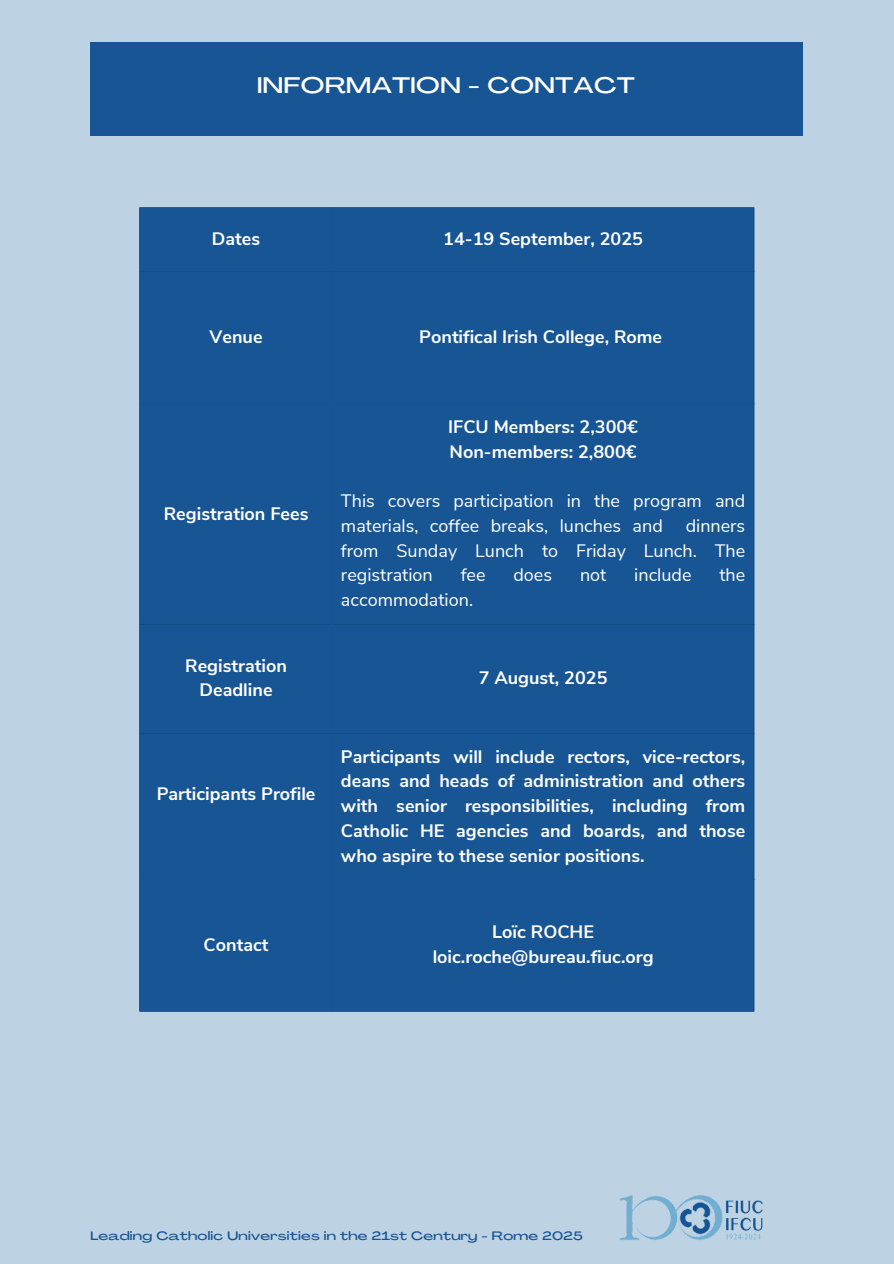
<style>
.page{position:relative;width:894px;height:1264px;background:#fff}
.page>*{position:absolute;margin:0;border:0;box-sizing:border-box;transform-origin:0 0}
.t1{font:500 22.2px "Agrandir Grand";letter-spacing:.025em;color:#fffffe}
.t2{font:700 18px/24.8px "Nunito Sans";color:#fffffe;text-align:center}
.t3{font:18px/24.8px "Nunito Sans";color:#fffffe}
.t4{font:500 12px "Agrandir Grand";letter-spacing:.025em;color:#175595}
</style>
<div class="page">
<div style="left:0;top:0;width:893px;height:1263px;background:#bdd3e4"></div>
<div style="left:140px;top:209px;width:614px;height:802px;background:#175595"></div>
<hr style="left:139px;top:208px;width:1px;height:802px;background:#175595">
<hr style="left:332px;top:208px;width:1px;height:802px;background:#175595">
<hr style="left:753px;top:208px;width:1px;height:802px;background:#175595">
<hr style="left:139px;top:208px;width:614px;height:1px;background:#175595">
<hr style="left:139px;top:271px;width:614px;height:1px;background:#175595">
<hr style="left:139px;top:403px;width:614px;height:1px;background:#175595">
<hr style="left:139px;top:623px;width:614px;height:1px;background:#175595">
<hr style="left:139px;top:733px;width:614px;height:1px;background:#175595">
<hr style="left:139px;top:879px;width:614px;height:1px;background:#175595">
<hr style="left:139px;top:1010px;width:614px;height:1px;background:#175595">
<div style="left:90px;top:42px;width:713px;height:94px;background:#175595"></div>
<img style="left:619px;top:1195px;width:144px;height:45px">
<p class="t1" style="left:257px;top:77px;width:379px">INFORMATION - CONTACT</p>
<h1 class="t2" style="left:212px;top:227px;width:50px">Dates</h1>
<p class="t2" style="left:443px;top:227px;width:201px">14-19 September, 2025</p>
<p class="t2" style="left:209px;top:324px;width:54px">Venue</p>
<p class="t2" style="left:419px;top:324px;width:244px">Pontifical Irish College, Rome</p>
<p class="t2" style="left:164px;top:501px;width:146px">Registration Fees</p>
<p class="t2" style="left:185px;top:653px;width:103px">Registration<br>Deadline</p>
<p class="t2" style="left:157px;top:781px;width:160px">Participants Profile</p>
<p class="t2" style="left:203px;top:932px;width:66px">Contact</p>
<p class="t2" style="left:448px;top:414px;width:191px">IFCU Members: 2,300€</p>
<p class="t2" style="left:449px;top:439px;width:188px">Non-members: 2,800€</p>
<p class="t3" style="left:341px;top:489px;width:405px">This covers participation in the program and materials, coffee breaks, lunches and</p>
<p class="t3" style="left:341px;top:513px;width:405px;text-align:justify;text-indent:344px">dinners from Sunday Lunch to Friday Lunch. The registration</p>
<p class="t3" style="left:460px;top:563px;width:26px">fee</p>
<p class="t3" style="left:513px;top:563px;width:40px">does</p>
<p class="t3" style="left:580px;top:563px;width:28px">not</p>
<p class="t3" style="left:634px;top:563px;width:59px">include</p>
<p class="t3" style="left:719px;top:563px;width:27px">the</p>
<p class="t3" style="left:341px;top:588px;width:134px">accommodation.</p>
<p class="t2" style="left:478px;top:665px;width:130px">7 August, 2025</p>
<p class="t2" style="left:341px;top:744px;width:405px;text-align:justify">Participants will include rectors, vice-rectors, deans and heads of administration and others with senior responsibilities, including from Catholic HE agencies and boards, and those who aspire to these senior positions.</p>
<p class="t2" style="left:492px;top:919px;width:103px">Loïc ROCHE</p>
<p class="t2" style="left:432px;top:944px;width:222px">loic.roche@bureau.fiuc.org</p>
<p class="t4" style="left:90px;top:1230px;width:494px">Leading Catholic Universities in the 21st Century - Rome 2025</p>
</div>
